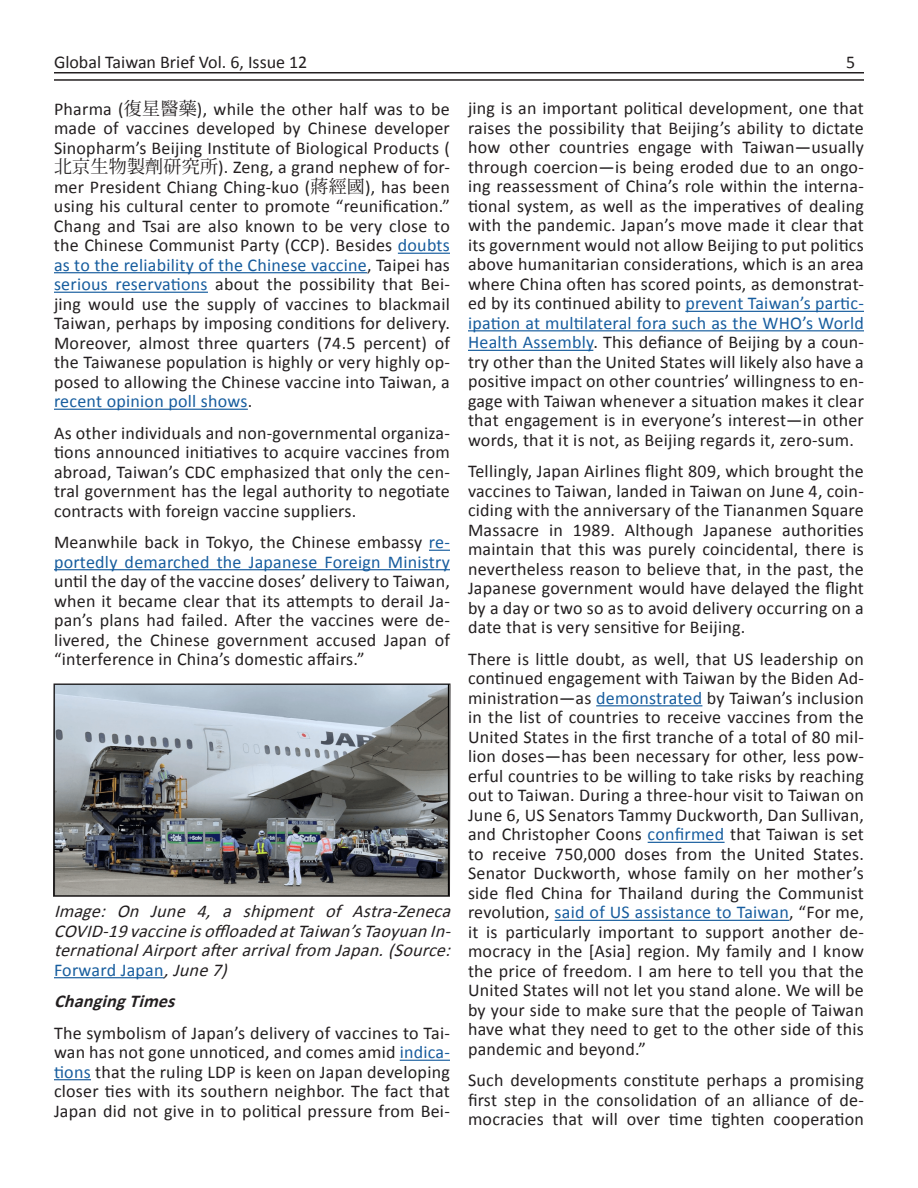
<style>
.page{position:relative;width:918px;height:1188px;background:#fff}
.page>*{position:absolute;margin:0;border:0;box-sizing:border-box;transform-origin:0 0}
.t1{font:18px/19.5px "Calibri";letter-spacing:.015em;color:#231f20;text-align:justify}
.t2{font:italic 18px/19.5px "Calibri";color:#231f20}
.t3{font:18px/19.5px "Calibri";letter-spacing:.015em;color:#175d9e}
.t4{font:italic 700 18px "Calibri";color:#231f20}
.s1{font-family:"Koz Min Pr 6 N"}
.s2{color:#175d9e}
.s3{color:#231f20}
.s4{font-style:normal;color:#175d9e}
</style>
<div class="page">
<hr style="left:54px;top:72px;width:810px;height:1px;background:#231f20">
<hr style="left:54px;top:79px;width:810px;height:2px;background:#231f20">
<hr style="left:398px;top:253px;width:52px;height:1px;background:#175d9e">
<hr style="left:54px;top:272px;width:313px;height:1px;background:#175d9e">
<hr style="left:54px;top:292px;width:154px;height:1px;background:#175d9e">
<hr style="left:54px;top:409px;width:194px;height:1px;background:#175d9e">
<svg style="left:429px;top:550px;width:21px;height:1px"></svg>
<hr style="left:54px;top:569px;width:396px;height:1px;background:#175d9e">
<div style="left:54px;top:683px;width:396px;height:18px;background:#908e8f"></div>
<hr style="left:54px;top:977px;width:110px;height:1px;background:#175d9e">
<hr style="left:400px;top:1060px;width:50px;height:1px;background:#175d9e">
<hr style="left:54px;top:1079px;width:37px;height:1px;background:#175d9e">
<hr style="left:685px;top:311px;width:179px;height:1px;background:#175d9e">
<hr style="left:468px;top:330px;width:396px;height:1px;background:#175d9e">
<hr style="left:468px;top:350px;width:125px;height:1px;background:#175d9e">
<hr style="left:596px;top:705px;width:106px;height:1px;background:#175d9e">
<hr style="left:648px;top:842px;width:77px;height:1px;background:#175d9e">
<hr style="left:555px;top:920px;width:234px;height:1px;background:#175d9e">
<svg style="left:53px;top:684px;width:397px;height:213px;background:#81868b"></svg>
<p class="t1" style="left:54px;top:53px;width:255px">Global Taiwan Brief Vol. 6, Issue 12</p>
<p class="t1" style="left:846px;top:51px;width:11px">5</p>
<p class="t1" style="left:54px;top:98px;width:397px">Pharma (<span class="s1">復星醫藥</span>), while the other half was to be made of vaccines developed by Chinese developer Sinopharm’s Beijing Institute of Biological Products (<span class="s1">北京生物製劑研究所</span>). Zeng, a grand nephew of for&shy;mer President Chiang Ching-kuo (<span class="s1">蔣經國</span>), has been using his cultural center to promote “reunification.” Chang and Tsai are also known to be very close to the Chinese Communist Party (CCP). Besides <span class="s2">doubts as to the reliability of the Chinese vaccine</span>, Taipei has <span class="s2">serious reservations</span> about the possibility that Bei&shy;jing would use the supply of vaccines to blackmail Taiwan, perhaps by imposing conditions for delivery.<br>Moreover, almost three quarters (74.5 percent) of the Taiwanese population is highly or very highly op&shy;posed to allowing the Chinese vaccine into Taiwan, a <span class="s2">recent opinion poll shows</span>.</p>
<p class="t1" style="left:54px;top:422px;width:397px">As other individuals and non-governmental organiza&shy;tions announced initiatives to acquire vaccines from abroad, Taiwan’s CDC emphasized that only the cen&shy;tral government has the legal authority to negotiate contracts with foreign vaccine suppliers.</p>
<p class="t3" style="left:54px;top:534px;width:397px"><span class="s3">Meanwhile back in Tokyo, the Chinese embassy</span> re&shy;portedly demarched the Japanese Foreign Ministry</p>
<p class="t1" style="left:54px;top:571px;width:397px">until the day of the vaccine doses’ delivery to Taiwan, when it became clear that its attempts to derail Ja&shy;pan’s plans had failed. After the vaccines were de&shy;livered, the Chinese government accused Japan of “interference in China’s domestic affairs.”</p>
<p class="t1" style="left:468px;top:98px;width:397px">jing is an important political development, one that raises the possibility that Beijing’s ability to dictate how other countries engage with Taiwan—usually through coercion—is being eroded due to an ongo&shy;ing reassessment of China’s role within the interna&shy;tional system, as well as the imperatives of dealing with the pandemic. Japan’s move made it clear that its government would not allow Beijing to put politics above humanitarian considerations, which is an area where China often has scored points, as demonstrat&shy;ed by its continued ability to <span class="s2">prevent Taiwan’s partic&shy;ipation at multilateral fora such as the WHO’s World Health Assembly</span>. This defiance of Beijing by a coun&shy;try other than the United States will likely also have a positive impact on other countries’ willingness to en&shy;gage with Taiwan whenever a situation makes it clear that engagement is in everyone’s interest—in other words, that it is not, as Beijing regards it, zero-sum.</p>
<p class="t1" style="left:468px;top:461px;width:397px">Tellingly, Japan Airlines flight 809, which brought the vaccines to Taiwan, landed in Taiwan on June 4, coin&shy;ciding with the anniversary of the Tiananmen Square Massacre in 1989. Although Japanese authorities maintain that this was purely coincidental, there is nevertheless reason to believe that, in the past, the Japanese government would have delayed the flight by a day or two so as to avoid delivery occurring on a date that is very sensitive for Beijing.</p>
<p class="t1" style="left:468px;top:649px;width:398px">There is little doubt, as well, that US leadership on continued engagement with Taiwan by the Biden Ad&shy;ministration—as <span class="s2">demonstrated</span> by Taiwan’s inclusion in the list of countries to receive vaccines from the United States in the first tranche of a total of 80 mil&shy;lion doses—has been necessary for other, less pow&shy;erful countries to be willing to take risks by reaching out to Taiwan. During a three-hour visit to Taiwan on June 6, US Senators Tammy Duckworth, Dan Sullivan, and Christopher Coons <span class="s2">confirmed</span> that Taiwan is set to receive 750,000 doses from the United States.<br>Senator Duckworth, whose family on her mother’s side fled China for Thailand during the Communist revolution, <span class="s2">said of US assistance to Taiwan</span>, “For me, it is particularly important to support another de&shy;mocracy in the [Asia] region. My family and I know the price of freedom. I am here to tell you that the United States will not let you stand alone. We will be by your side to make sure that the people of Taiwan have what they need to get to the other side of this pandemic and beyond.”</p>
<p class="t1" style="left:468px;top:1070px;width:397px">Such developments constitute perhaps a promising first step in the consolidation of an alliance of de&shy;mocracies that will over time tighten cooperation</p>
<p class="t2" style="left:54px;top:901px;width:404px">Image: On June 4, a shipment of Astra-Zeneca COVID-19vaccineisoffloadedatTaiwan’sTaoyuanIn&shy;ternationalAirportafterarrivalfrom Japan.(Source:<br><span class="s4">Forward Japan</span>,June7)</p>
<p class="t4" style="left:54px;top:995px;width:126px">Changing Times</p>
<p class="t1" style="left:54px;top:1022px;width:397px">The symbolism of Japan’s delivery of vaccines to Tai&shy;wan has not gone unnoticed, and comes amid <span class="s2">indica&shy;tions</span> that the ruling LDP is keen on Japan developing closer ties with its southern neighbor. The fact that Japan did not give in to political pressure from Bei-</p>
</div>
